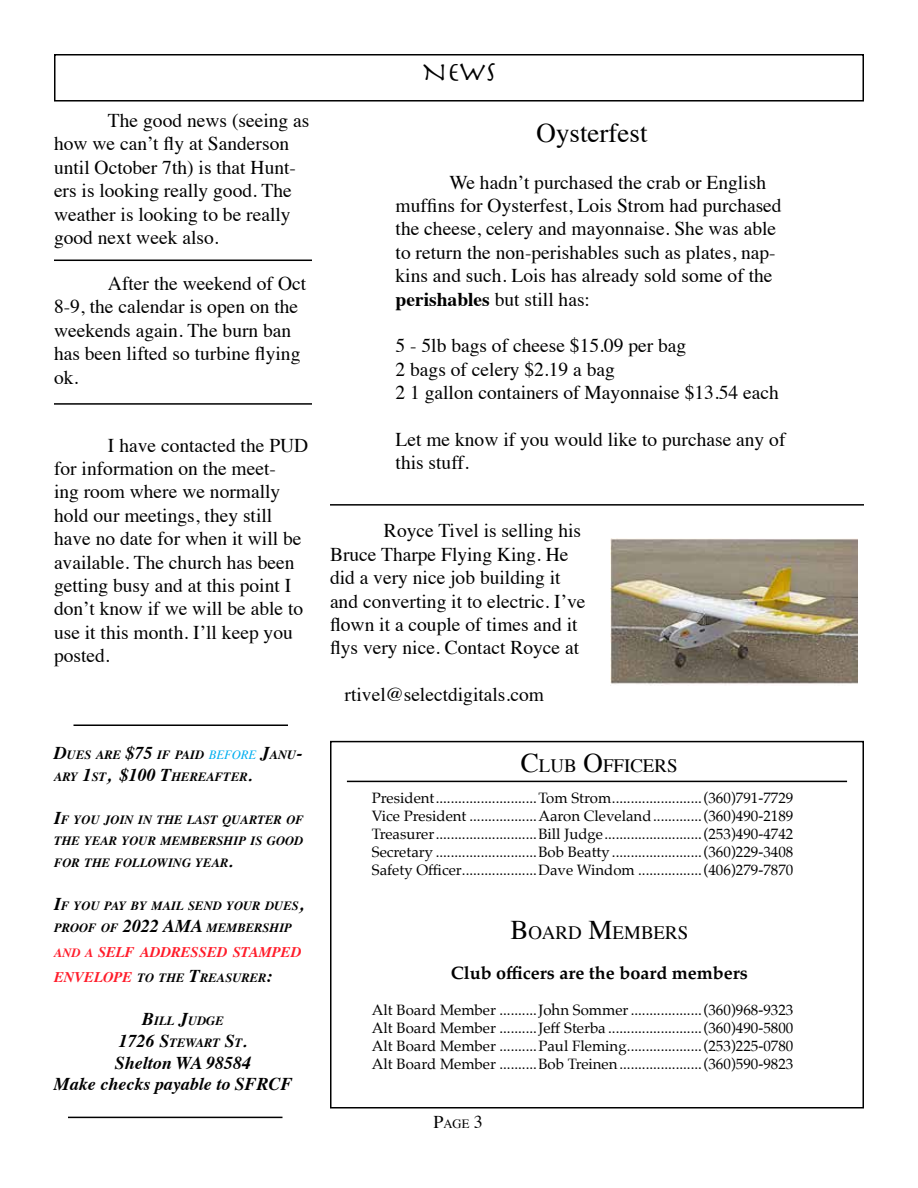
<style>
.page{position:relative;width:918px;height:1188px;background:#fff}
.page>*{position:absolute;margin:0;border:0;box-sizing:border-box;transform-origin:0 0}
.t1{font:27px "Times";color:#000}
.t2{font:27px "Herculanum";color:#000}
.t3{font:19.5px/23.4px "Times";color:#000}
.t4{font:18.9px "Times";color:#000}
.t5{font:italic 700 18px "Times";color:#000}
.t6{font:700 18px "Palatino";color:#000}
.t7{font:italic 700 18px "Times";color:#000}
.t8{font:15px/18px "Palatino";color:#000;text-align:justify}
.t9{font:italic 700 14.7px "Times";color:#ff1c2a}
.t10{font:italic 700 12.6px/21.6px "Times";color:#000}
.t11{font:12.6px "Times";color:#000}
.s1{font-weight:700}
.s2{font-size:18px}
.s3{font-weight:400;color:#00aeef}
.s4{font-size:12.6px}
.s5{font-size:14.7px;color:#ff1c2a}
.s6{font-size:27px}
</style>
<div class="page">
<div style="left:330px;top:741px;width:534px;height:367px;border:2px solid #000"></div>
<hr style="left:347px;top:781px;width:500px;height:1px;background:#000">
<hr style="left:74px;top:724px;width:214px;height:2px;background:#000">
<hr style="left:68px;top:1117px;width:214px;height:1px;background:#000">
<div style="left:54px;top:54px;width:810px;height:48px;border:2px solid #000"></div>
<hr style="left:54px;top:260px;width:258px;height:1px;background:#000">
<hr style="left:330px;top:504px;width:534px;height:2px;background:#000">
<hr style="left:54px;top:403px;width:258px;height:2px;background:#000">
<img style="left:610px;top:538px;width:248px;height:147px">
<h1 class="t2" style="left:422px;top:55px;width:75px">NEWS</h1>
<p class="t3" style="left:54px;top:107px;width:257px;text-indent:54px">The good news (seeing as how we can’t fly at Sanderson until October 7th) is that Hunt&shy;ers is looking really good. The weather is looking to be really good next week also.</p>
<h1 class="t1" style="left:537px;top:107px;width:112px">Oysterfest</h1>
<p class="t3" style="left:396px;top:169px;width:388px;text-indent:54px">We hadn’t purchased the crab or English muffins for Oysterfest, Lois Strom had purchased the cheese, celery and mayonnaise. She was able to return the non-perishables such as plates, nap&shy;kins and such. Lois has already sold some of the <span class="s1">perishables</span> but still has:</p>
<p class="t3" style="left:396px;top:332px;width:385px">5 - 5lb bags of cheese $15.09 per bag<br>2 bags of celery $2.19 a bag<br>2 1 gallon containers of Mayonnaise $13.54 each</p>
<p class="t3" style="left:396px;top:426px;width:391px">Let me know if you would like to purchase any of this stuff.</p>
<p class="t3" style="left:54px;top:270px;width:254px;text-indent:54px">After the weekend of Oct<br>8-9, the calendar is open on the weekends again. The burn ban has been lifted so turbine flying ok.</p>
<p class="t3" style="left:54px;top:432px;width:256px;text-indent:54px">I have contacted the PUD for information on the meet-<br>ing room where we normally hold our meetings, they still have no date for when it will be available. The church has been getting busy and at this point I don’t know if we will be able to use it this month. I’ll keep you posted.</p>
<p class="t3" style="left:330px;top:517px;width:257px;text-indent:54px">Royce Tivel is selling his<br>Bruce Tharpe Flying King. He did a very nice job building it and converting it to electric. I’ve flown it a couple of times and it flys very nice. Contact Royce at</p>
<p class="t3" style="left:345px;top:681px;width:201px">rtivel@selectdigitals.com</p>
<p class="t10" style="left:54px;top:743px;width:250px"><span class="s2">D</span>UES ARE <span class="s2">$75</span> IF PAID <span class="s3">BEFORE</span> <span class="s2">J</span>ANU<span class="s2">-<br></span>ARY <span class="s2">1</span>ST<span class="s2">, $100 T</span>HEREAFTER<span class="s2">.</span></p>
<p class="t10" style="left:54px;top:808px;width:251px;text-align:justify"><span class="s2">I</span>F YOU JOIN IN THE LAST QUARTER OF THE YEAR YOUR MEMBERSHIP IS GOOD FOR THE FOLLOWING YEAR<span class="s2">.</span></p>
<p class="t10" style="left:54px;top:894px;width:251px"><span class="s2">I</span>F YOU PAY BY MAIL SEND YOUR DUES<span class="s2">,<br></span>PROOF OF <span class="s2">2022 AMA</span></p>
<p class="t10" style="left:207px;top:916px;width:87px">MEMBERSHIP</p>
<p class="t9" style="left:54px;top:938px;width:249px"><span class="s4">AND A</span> SELF ADDRESSED STAMPED</p>
<p class="t10" style="left:54px;top:966px;width:220px"><span class="s5">ENVELOPE</span> TO THE <span class="s2">T</span>REASURER<span class="s2">:</span></p>
<p class="t10" style="left:142px;top:1009px;width:83px"><span class="s2">B</span>ILL <span class="s2">J</span>UDGE</p>
<p class="t7" style="left:119px;top:1024px;width:130px">1726 S<span class="s4">TEWART</span> S<span class="s4">T</span>.</p>
<p class="t5" style="left:115px;top:1046px;width:138px">Shelton WA 98584</p>
<p class="t5" style="left:54px;top:1067px;width:241px">Make checks payable to SFRCF</p>
<p class="t4" style="left:521px;top:748px;width:158px"><span class="s6">C</span>LUB <span class="s6">O</span>FFICERS</p>
<p class="t8" style="left:372px;top:788px;width:423px">President...........................Tom Strom........................(360)791-7729<br>Vice President ..................Aaron Cleveland.............(360)490-2189<br>Treasurer...........................Bill Judge..........................(253)490-4742<br>Secretary ...........................Bob Beatty ........................(360)229-3408<br>Safety Officer....................Dave Windom .................(406)279-7870</p>
<p class="t4" style="left:510px;top:915px;width:179px"><span class="s6">B</span>OARD <span class="s6">M</span>EMB ERS</p>
<p class="t6" style="left:451px;top:957px;width:299px">Club officers are the board members</p>
<p class="t8" style="left:372px;top:1001px;width:423px">Alt Board Member ..........John Sommer...................(360)968-9323<br>Alt Board Member ..........Jeff Sterba .........................(360)490-5800<br>Alt Board Member ..........Paul Fleming....................(253)225-0780<br>Alt Board Member ..........Bob Treinen......................(360)590-9823</p>
<p class="t11" style="left:434px;top:1112px;width:51px"><span class="s2">P</span>AGE <span class="s2">3</span></p>
</div>
